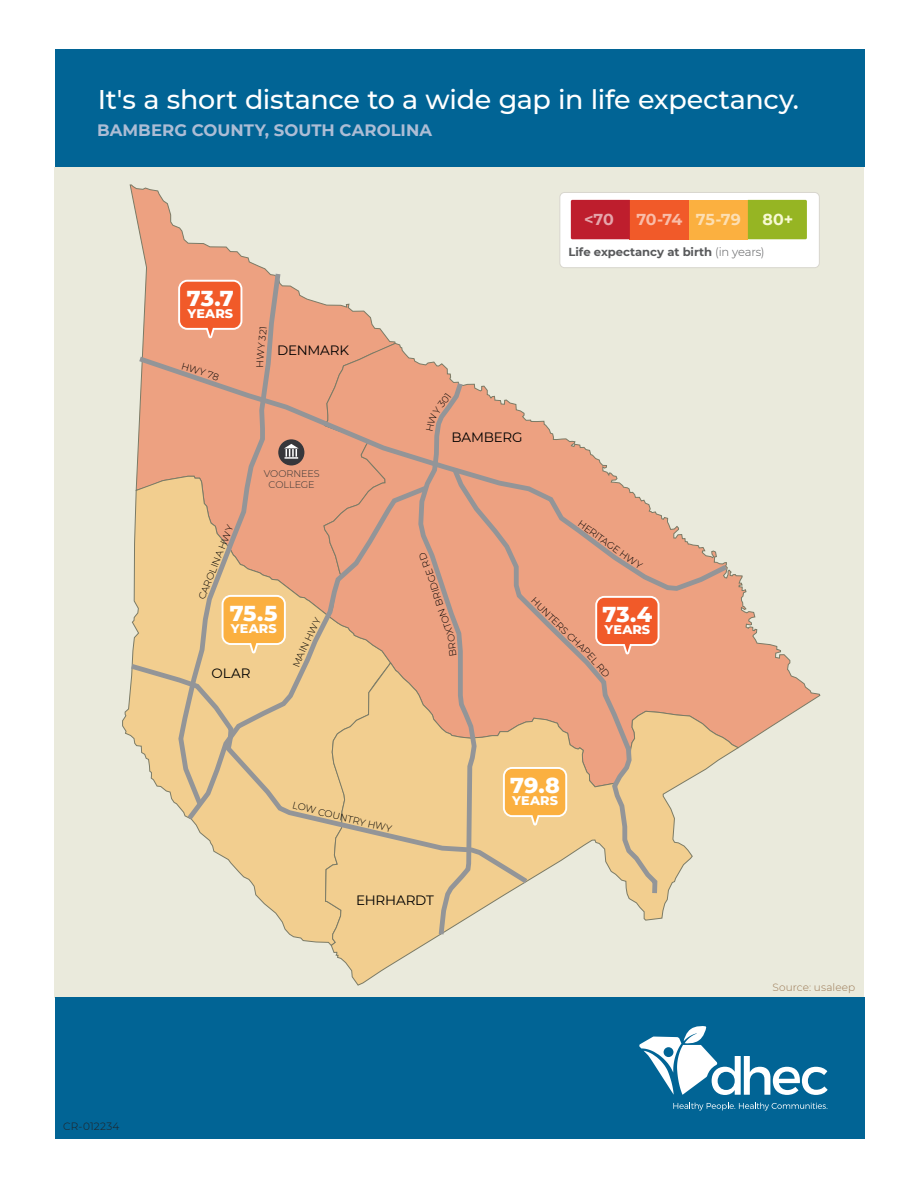
<style>
.page{position:relative;width:918px;height:1188px;background:#fff}
.page>*{position:absolute;margin:0;border:0;box-sizing:border-box;transform-origin:0 0}
.t1{font:500 27px "Montserrat";letter-spacing:-.01em;color:#fff}
.t2{font:800 22.05px "Montserrat";color:#fff}
.t3{font:700 16.5px "Montserrat";color:#adbdd5}
.t4{font:700 15.75px "Montserrat";letter-spacing:-.025em;color:#f9bda9}
.t5{font:700 15.75px "Montserrat";color:#e5a5ab}
.t6{font:700 15.75px "Montserrat";color:#f7f9d3}
.t7{font:13.5px "Montserrat";letter-spacing:-.01em;color:#000}
.t8{font:800 12.75px "Montserrat";letter-spacing:.01em;color:#fff}
.t9{font:700 11.55px "Montserrat";letter-spacing:-.005em;color:#58595b}
.t10{font:300 10.5px "Montserrat";letter-spacing:.01em;color:#9b7955}
.t11{font:300 10.5px "Montserrat";letter-spacing:.02em;color:#231f20}
.t12{font:300 9.6px "Montserrat";color:#000}
.t13{font:300 9.6px/11.6px "Montserrat";letter-spacing:-.005em;color:#333;text-align:center}
.s1{color:#fddfb3}
.s2{font-weight:300}
</style>
<div class="page">
<div style="left:55px;top:167px;width:809px;height:831px;background:#eaeadc"></div>
<svg style="left:130px;top:184px;width:266px;height:169px"></svg>
<svg style="left:122px;top:566px;width:203px;height:377px"></svg>
<svg style="left:324px;top:343px;width:496px;height:405px"></svg>
<svg style="left:325px;top:662px;width:414px;height:324px"></svg>
<svg style="left:134px;top:353px;width:598px;height:240px"></svg>
<svg style="left:176px;top:269px;width:107px;height:391px;background:#e6a384"></svg>
<svg style="left:479px;top:463px;width:181px;height:435px;background:#e8b28e"></svg>
<svg style="left:126px;top:660px;width:407px;height:228px"></svg>
<svg style="left:183px;top:482px;width:233px;height:343px;background:#eabb8a"></svg>
<div style="left:278px;top:439px;width:26px;height:26px;background:#37373b;border-radius:50%"></div>
<svg style="left:284px;top:444px;width:15px;height:15px"></svg>
<svg style="left:178px;top:280px;width:64px;height:58px;background:#f1764c"></svg>
<svg style="left:503px;top:767px;width:64px;height:59px;background:#f9bd61"></svg>
<div style="left:560px;top:192px;width:259px;height:76px;background:#fff;border-radius:5px"></div>
<div style="left:559px;top:192px;width:261px;height:76px;border:1px solid #d8d6ce;border-radius:5px"></div>
<div style="left:689px;top:200px;width:59px;height:39px;background:#fbb040"></div>
<div style="left:630px;top:200px;width:59px;height:39px;background:#f15a29"></div>
<div style="left:571px;top:200px;width:59px;height:39px;background:#be1e2d"></div>
<div style="left:748px;top:200px;width:59px;height:39px;background:#96b523"></div>
<div style="left:55px;top:50px;width:810px;height:117px;background:#016495"></div>
<div style="left:55px;top:998px;width:810px;height:141px;background:#016495"></div>
<svg style="left:639px;top:1026px;width:189px;height:69px"></svg>
<svg style="left:673px;top:1103px;width:155px;height:8px"></svg>
<svg style="left:293px;top:616px;width:28px;height:51px"></svg>
<svg style="left:182px;top:362px;width:37px;height:19px"></svg>
<svg style="left:257px;top:349px;width:8px;height:18px"></svg>
<svg style="left:198px;top:524px;width:88px;height:129px;background:#ecb97c"></svg>
<svg style="left:293px;top:802px;width:6px;height:7px"></svg>
<svg style="left:340px;top:814px;width:53px;height:18px"></svg>
<svg style="left:531px;top:597px;width:14px;height:14px"></svg>
<svg style="left:561px;top:596px;width:99px;height:82px;background:#ec8d6a"></svg>
<svg style="left:416px;top:378px;width:63px;height:562px;background:#e4af89"></svg>
<svg style="left:578px;top:520px;width:8px;height:9px"></svg>
<svg style="left:606px;top:540px;width:37px;height:29px"></svg>
<p class="t1" style="left:98px;top:80px;width:703px">It's a short distance to a wide gap in life expectancy.</p>
<p class="t3" style="left:97px;top:119px;width:336px">BAMBERG COUNTY, SOUTH CAROLINA</p>
<p class="t2" style="left:187px;top:282px;width:48px">73.7</p>
<p class="t8" style="left:187px;top:304px;width:47px">YEARS</p>
<p class="t12" style="left:255px;top:348px;width:24px;rotate:-84deg">Y 321</p>
<p class="t7" style="left:277px;top:341px;width:73px">DENMARK</p>
<p class="t5" style="left:584px;top:208px;width:31px">&lt;70</p>
<p class="t4" style="left:636px;top:208px;width:106px">70-74 <span class="s1">75-79</span></p>
<p class="t6" style="left:763px;top:208px;width:32px">80+</p>
<p class="t9" style="left:568px;top:244px;width:198px">Life expectancy at birth <span class="s2">(in years)</span></p>
<p class="t13" style="left:264px;top:467px;width:57px">VOORNEES<br>COLLEGE</p>
<p class="t2" style="left:230px;top:597px;width:49px">75.5</p>
<p class="t8" style="left:231px;top:619px;width:47px">YEARS</p>
<p class="t7" style="left:211px;top:663px;width:41px">OLAR</p>
<p class="t7" style="left:451px;top:428px;width:73px">BAMBERG</p>
<p class="t12" style="left:434px;top:608px;width:26px;rotate:-107deg">BR DI</p>
<p class="t12" style="left:589px;top:522px;width:29px;rotate:36deg">ERITA</p>
<p class="t12" style="left:548px;top:605px;width:28px;rotate:45deg">NTER</p>
<p class="t2" style="left:602px;top:598px;width:51px">73.4</p>
<p class="t8" style="left:605px;top:620px;width:47px">YEARS</p>
<p class="t12" style="left:299px;top:800px;width:45px;rotate:14deg">OW COU</p>
<p class="t7" style="left:356px;top:891px;width:79px">EHRHARDT</p>
<p class="t2" style="left:510px;top:769px;width:51px">79.8</p>
<p class="t8" style="left:512px;top:791px;width:47px">YEARS</p>
<p class="t10" style="left:773px;top:980px;width:84px">Source: usaleep</p>
<p class="t11" style="left:63px;top:1119px;width:58px">CR-012234</p>
</div>
